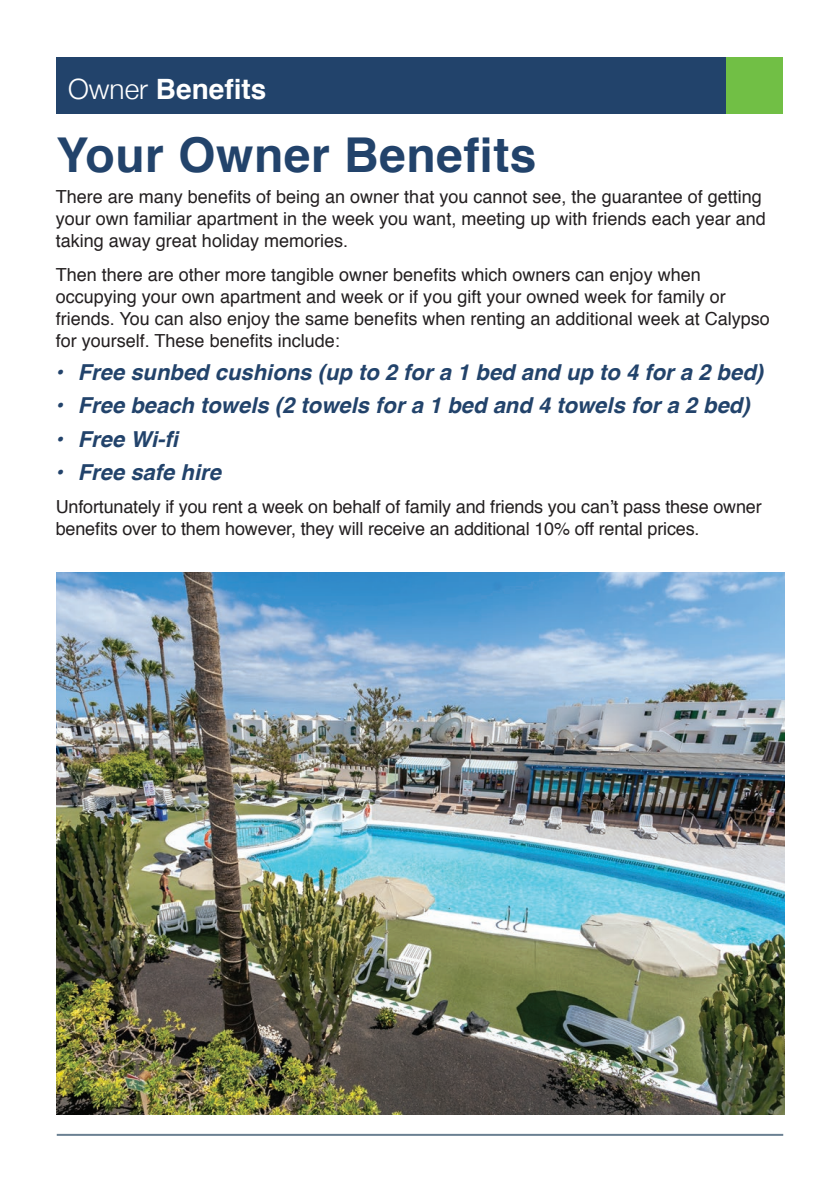
<style>
.page{position:relative;width:840px;height:1191px;background:#fff}
.page>*{position:absolute;margin:0;border:0;box-sizing:border-box;transform-origin:0 0}
.t1{font:700 48px "Helvetica";letter-spacing:.01em;color:#22436b}
.t2{font:700 28px "Helvetica";color:#fff}
.t3{font:italic 700 22px "Helvetica";color:#22436b}
.t4{font:18px/22px "Helvetica";color:#231f20}
.s1{font-family:"Helvetica Neue";font-weight:300}
</style>
<div class="page">
<div style="left:57px;top:57px;width:725px;height:56px;background:#22436b"></div>
<div style="left:726px;top:57px;width:56px;height:56px;background:#71bf45"></div>
<img style="left:57px;top:573px;width:726px;height:541px">
<hr style="left:57px;top:1133px;width:725px;height:2px;background:#6a8092">
<h2 class="t2" style="left:68px;top:67px;width:200px"><span class="s1">Owner</span> Benefits</h2>
<h1 class="t1" style="left:57px;top:116px;width:481px">Your Owner Benefits</h1>
<p class="t4" style="left:56px;top:185px;width:711px">There are many benefits of being an owner that you cannot see, the guarantee of getting your own familiar apartment in the week you want, meeting up with friends each year and taking away great holiday memories.</p>
<p class="t4" style="left:56px;top:263px;width:715px">Then there are other more tangible owner benefits which owners can enjoy when occupying your own apartment and week or if you gift your owned week for family or friends. You can also enjoy the same benefits when renting an additional week at Calypso for yourself. These benefits include:</p>
<p class="t3" style="left:56px;top:354px;width:708px">• Free sunbed cushions (up to 2 for a 1 bed and up to 4 for a 2 bed)</p>
<p class="t3" style="left:56px;top:387px;width:695px">• Free beach towels (2 towels for a 1 bed and 4 towels for a 2 bed)</p>
<p class="t3" style="left:56px;top:421px;width:125px">• Free Wi-fi</p>
<p class="t3" style="left:56px;top:454px;width:167px">• Free safe hire</p>
<p class="t4" style="left:56px;top:495px;width:707px">Unfortunately if you rent a week on behalf of family and friends you can’t pass these owner benefits over to them however, they will receive an additional 10% off rental prices.</p>
</div>
